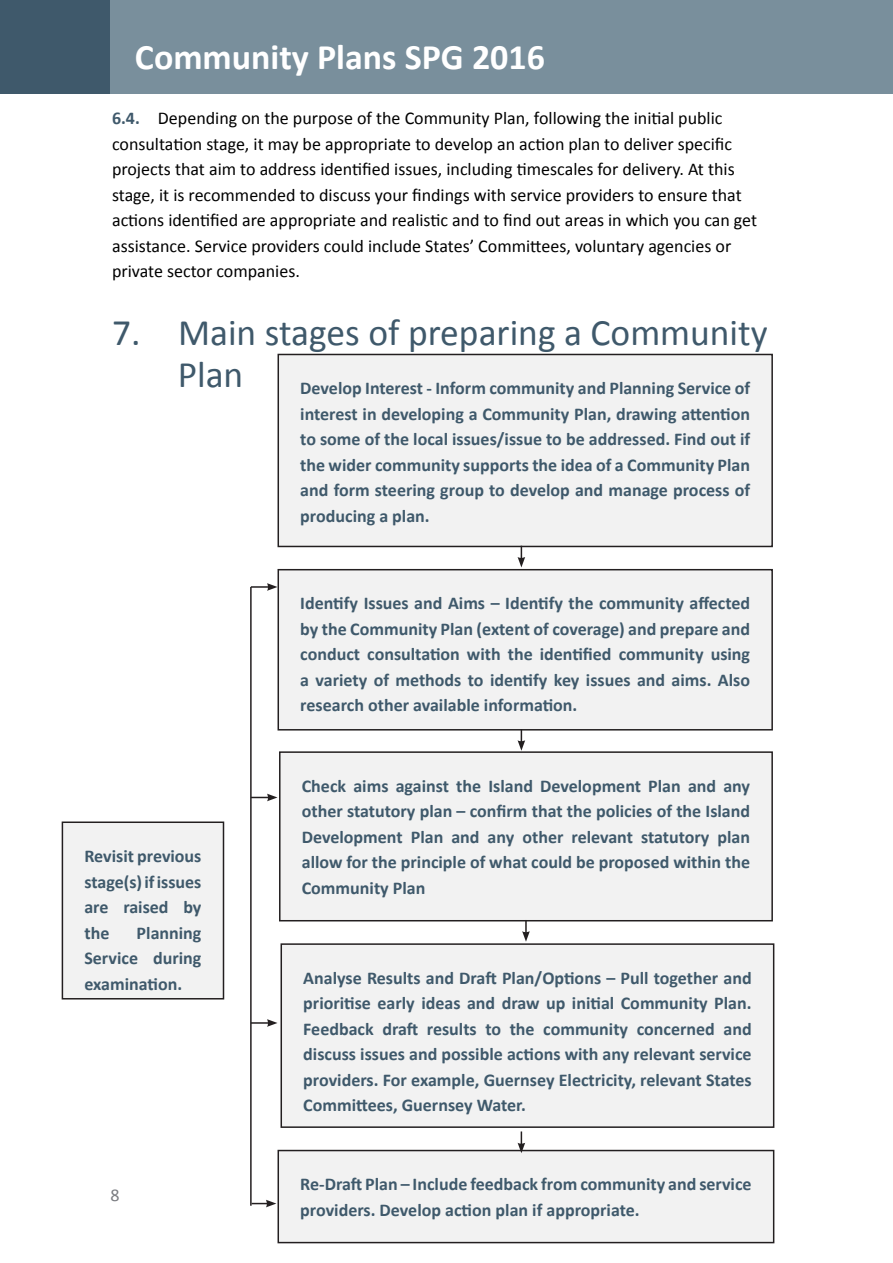
<style>
.page{position:relative;width:893px;height:1263px;background:#fff}
.page>*{position:absolute;margin:0;border:0;box-sizing:border-box;transform-origin:0 0}
.t1{font:37.5px/42px "Calibri";color:#3f596b}
.section_title{font:700 36px "Calibri";color:#fff}
.Flow_Diagram_Text{font:700 18px/25.5px "Calibri";color:#3f596b;text-align:justify}
.t2{font:18px/25.5px "Calibri";color:#000}
.t3{font:18px "Calibri";color:#7a7c81}
.s1{font-weight:700;color:#3f596b}
.s2{color:#fff}
</style>
<div class="page">
<div style="left:0;top:0;width:111px;height:94px;background:#3f596b"></div>
<div style="left:111px;top:0;width:782px;height:94px;background:#798f9c"></div>
<svg style="left:252px;top:1200px;width:24px;height:7px"></svg>
<div style="left:278px;top:354px;width:494px;height:192px;background:#f2f2f2"></div>
<div style="left:278px;top:354px;width:495px;height:193px;border:2px solid #231f20"></div>
<svg style="left:518px;top:546px;width:7px;height:21px"></svg>
<div style="left:278px;top:570px;width:494px;height:160px;background:#f2f2f2"></div>
<div style="left:278px;top:569px;width:495px;height:161px;border:2px solid #231f20"></div>
<div style="left:280px;top:752px;width:492px;height:169px;background:#f2f2f2"></div>
<div style="left:279px;top:751px;width:494px;height:170px;border:2px solid #231f20"></div>
<div style="left:281px;top:944px;width:493px;height:183px;background:#f2f2f2"></div>
<div style="left:281px;top:943px;width:493px;height:185px;border:2px solid #231f20"></div>
<div style="left:278px;top:1150px;width:496px;height:92px;background:#f2f2f2"></div>
<div style="left:278px;top:1150px;width:496px;height:93px;border:2px solid #231f20"></div>
<div style="left:62px;top:822px;width:161px;height:177px;background:#f2f2f2"></div>
<div style="left:62px;top:821px;width:162px;height:178px;border:2px solid #231f20"></div>
<hr style="left:250px;top:587px;width:2px;height:619px;background:#231f20">
<svg style="left:251px;top:1019px;width:27px;height:8px"></svg>
<svg style="left:251px;top:794px;width:27px;height:7px"></svg>
<svg style="left:251px;top:583px;width:27px;height:8px"></svg>
<svg style="left:518px;top:729px;width:7px;height:22px"></svg>
<svg style="left:522px;top:920px;width:8px;height:22px"></svg>
<svg style="left:518px;top:1131px;width:7px;height:22px"></svg>
<p class="section_title" style="left:135px;top:34px;width:412px">Community Plans SPG 2016</p>
<p class="t2" style="left:112px;top:105px;width:647px"><span class="s1">6.4.</span> Depending on the purpose of the Community Plan, following the initial public consultation stage, it may be appropriate to develop an action plan to deliver specific projects that aim to address identified issues, including timescales for delivery. At this stage, it is recommended to discuss your findings with service providers to ensure that actions identified are appropriate and realistic and to find out areas in which you can get assistance. Service providers could include States’ Committees, voluntary agencies or private sector companies.</p>
<p class="t1" style="left:112px;top:311px;width:657px">7. Main stages of preparing a Community<br><span class="s2">Plan</span>Plan</p>
<p class="Flow_Diagram_Text" style="left:300px;top:375px;width:451px">Develop Interest - Inform community and Planning Service of interest in developing a Community Plan, drawing attention to some of the local issues/issue to be addressed. Find out if the wider community supports the idea of a Community Plan and form steering group to develop and manage process of producing a plan.</p>
<p class="Flow_Diagram_Text" style="left:84px;top:843px;width:119px">Revisit previous stage(s) if issues are raised by the</p>
<p class="Flow_Diagram_Text" style="left:84px;top:920px;width:119px;text-indent:52px">Planning Service during examination.</p>
<p class="t3" style="left:111px;top:1184px;width:11px">8</p>
<p class="Flow_Diagram_Text" style="left:300px;top:591px;width:451px">Identify Issues and Aims – Identify the community affected by the Community Plan (extent of coverage) and prepare and conduct consultation with the identified community using a variety of methods to identify key issues and aims. Also research other available information.</p>
<p class="Flow_Diagram_Text" style="left:302px;top:773px;width:450px">Check aims against the Island Development Plan and any other statutory plan – confirm that the policies of the Island Development Plan and any other relevant statutory plan allow for the principle of what could be proposed within the Community Plan</p>
<p class="Flow_Diagram_Text" style="left:303px;top:965px;width:450px">Analyse Results and Draft Plan/Options – Pull together and prioritise early ideas and draw up initial Community Plan.<br>Feedback draft results to the community concerned and discuss issues and possible actions with any relevant service providers. For example, Guernsey Electricity, relevant States Committees, Guernsey Water.</p>
<p class="Flow_Diagram_Text" style="left:300px;top:1171px;width:453px">Re-Draft Plan – Include feedback from community and service providers. Develop action plan if appropriate.</p>
</div>
